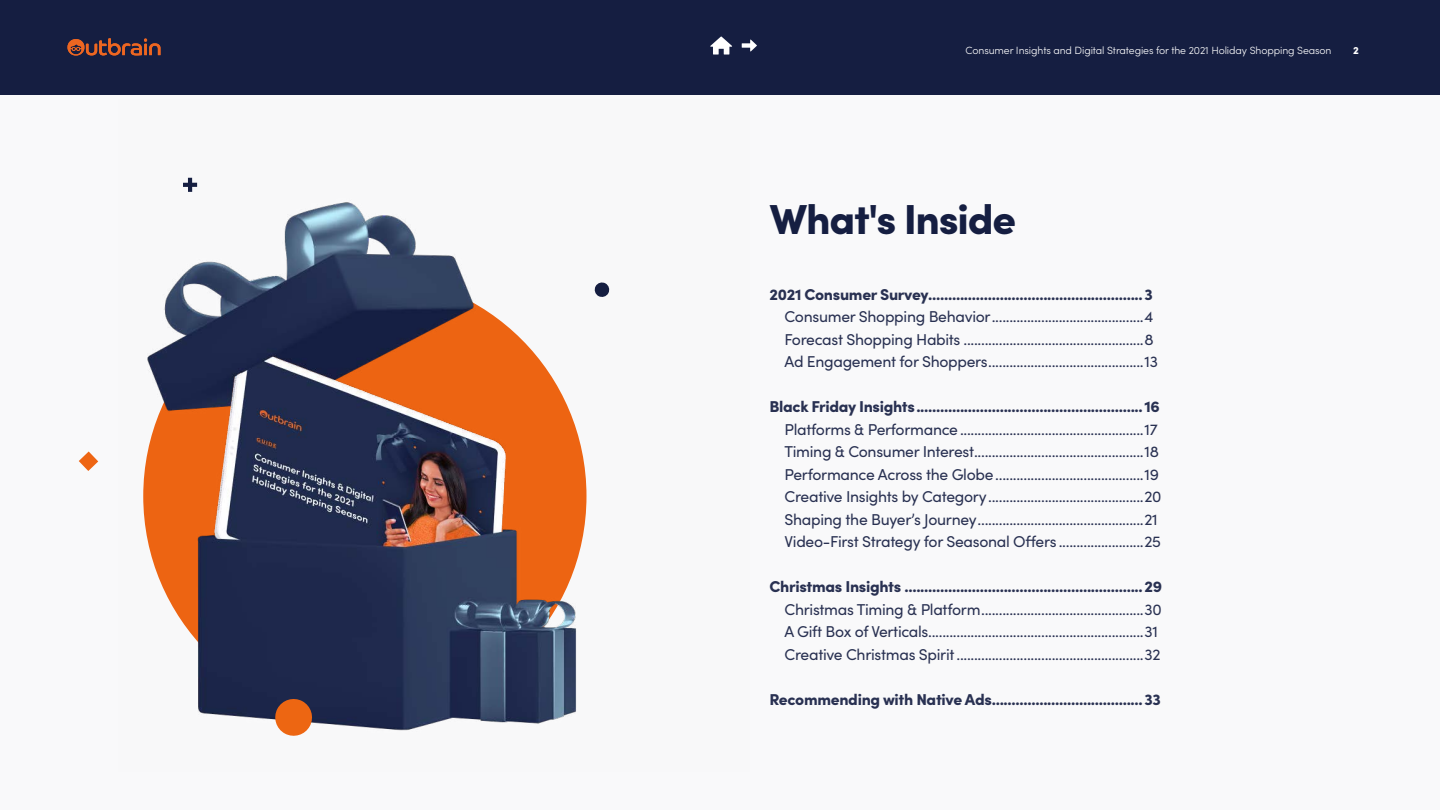
<style>
.page{position:relative;width:1440px;height:810px;background:#f9f9fa}
.page>*{position:absolute;margin:0;border:0;box-sizing:border-box;transform-origin:0 0}
.t1{font:900 42px "Sofia Pro";letter-spacing:-.03em;color:#151e41}
.t2{font:15.75px/22.5px "Sofia Pro";letter-spacing:-.02em;color:#293152}
.t3{font:900 15.75px "Sofia Pro";letter-spacing:-.02em;color:#293152}
.t4{font:300 10.5px "Sofia Pro";letter-spacing:-.01em;color:#fff}
.t5{font:900 10.5px "Sofia Pro";color:#fff}
</style>
<div class="page">
<div style="left:0;top:0;width:1440px;height:95px;background:#151e41"></div>
<svg style="left:68px;top:38px;width:92px;height:18px"></svg>
<svg style="left:710px;top:37px;width:22px;height:18px"></svg>
<svg style="left:742px;top:40px;width:15px;height:11px"></svg>
<img style="left:143px;top:177px;width:444px;height:554px">
<svg style="left:594px;top:282px;width:16px;height:15px"></svg>
<svg style="left:273px;top:696px;width:42px;height:40px;background:#bd6b3e"></svg>
<svg style="left:79px;top:452px;width:19px;height:19px"></svg>
<div style="left:183px;top:183px;width:14px;height:4px;border:2px solid #151e41"></div>
<svg style="left:184px;top:179px;width:12px;height:12px"></svg>
<div style="left:188px;top:178px;width:4px;height:14px;border:2px solid #151e41"></div>
<p class="t4" style="left:965px;top:43px;width:368px">Consumer Insights and Digital Strategies for the 2021 Holiday Shopping Season</p>
<p class="t5" style="left:1353px;top:42px;width:7px">2</p>
<h1 class="t1" style="left:770px;top:186px;width:248px">What's Inside</h1>
<p class="t3" style="left:770px;top:282px;width:385px">2021 Consumer Survey......................................................3</p>
<p class="t2" style="left:785px;top:305px;width:375px">Consumer Shopping Behavior...........................................4<br>Forecast Shopping Habits ...................................................8<br>Ad Engagement for Shoppers............................................13</p>
<p class="t3" style="left:770px;top:394px;width:392px">Black Friday Insights.........................................................16</p>
<p class="t2" style="left:785px;top:417px;width:379px">Platforms &amp; Performance....................................................17<br>Timing &amp; Consumer Interest................................................18<br>Performance Across the Globe..........................................19<br>Creative Insights by Category............................................20<br>Shaping the Buyer’s Journey...............................................21<br>Video-First Strategy for Seasonal Offers ........................25</p>
<p class="t3" style="left:770px;top:574px;width:394px">Christmas Insights ............................................................29</p>
<p class="t2" style="left:785px;top:597px;width:379px">Christmas Timing &amp; Platform..............................................30<br>A Gift Box of Verticals.............................................................31<br>Creative Christmas Spirit.....................................................32</p>
<p class="t3" style="left:770px;top:687px;width:393px">Recommending with Native Ads......................................33</p>
</div>
